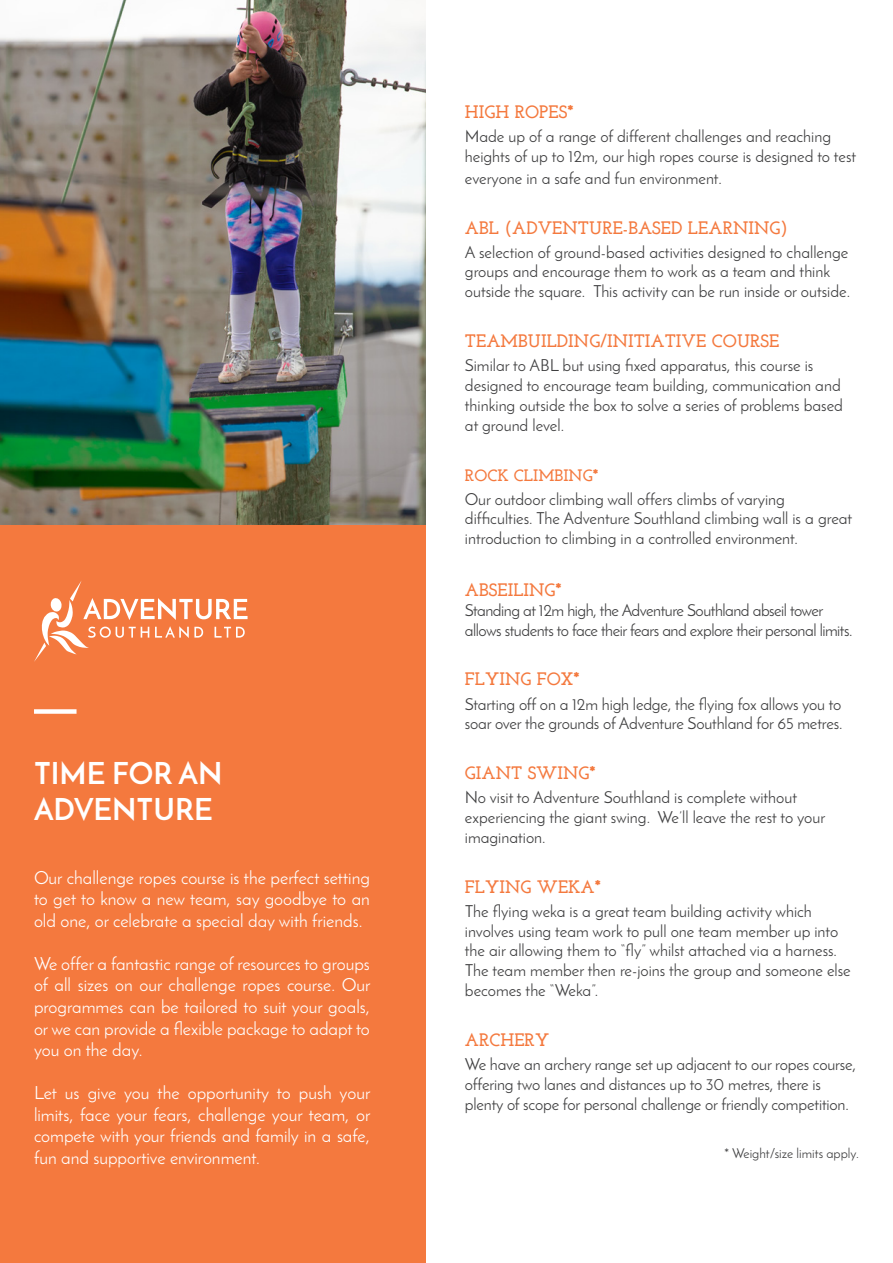
<style>
.page{position:relative;width:893px;height:1263px;background:#fff}
.page>*{position:absolute;margin:0;border:0;box-sizing:border-box;transform-origin:0 0}
.t1{font:700 30px/36px "Josefin Sans";color:#fff}
.t2{font:18px/21.6px "Josefin Sans";color:#fff;text-align:justify}
.t3{font:700 18px "Josefin Slab";color:#f4793e}
.t4{font:16.5px/19.8px "Josefin Sans";color:#3e3e3f}
.t5{font:16.5px/19.8px "Josefin Sans";letter-spacing:-.03em;color:#3e3e3f}
.t6{font:700 16.5px "Josefin Slab";color:#f4793e}
.t7{font:13.5px "Josefin Sans";color:#3e3e3f}
</style>
<div class="page">
<div style="left:0;top:524px;width:425px;height:739px;background:#f4793e"></div>
<div style="left:34px;top:709px;width:43px;height:5px;background:#fff"></div>
<svg style="left:34px;top:581px;width:214px;height:81px"></svg>
<img style="left:0;top:0;width:425px;height:524px">
<p class="t1" style="left:34px;top:755px;width:190px">TIME FOR AN<br>ADVENTURE</p>
<p class="t2" style="left:34px;top:866px;width:337px">Our challenge ropes course is the perfect setting to get to know a new team, say goodbye to an old one, or celebrate a special day with friends.</p>
<p class="t2" style="left:34px;top:952px;width:338px">We offer a fantastic range of resources to groups of all sizes on our challenge ropes course. Our programmes can be tailored to suit your goals, or we can provide a flexible package to adapt to you on the day.</p>
<p class="t2" style="left:34px;top:1082px;width:338px">Let us give you the opportunity to push your limits, face your fears, challenge your team, or compete with your friends and family in a safe, fun and supportive environment.</p>
<p class="t3" style="left:465px;top:101px;width:110px">HIGH ROPES*</p>
<p class="t4" style="left:465px;top:127px;width:393px">Made up of a range of different challenges and reaching heights of up to 12m, our high ropes course is designed to test</p>
<p class="t4" style="left:465px;top:168px;width:258px">everyone in a safe and fun environment.</p>
<p class="t3" style="left:465px;top:217px;width:324px">ABL (ADVENTURE-BASED LEARNING)</p>
<p class="t4" style="left:465px;top:242px;width:387px">A selection of ground-based activities designed to challenge groups and encourage them to work as a team and think outside the square. This activity can be run inside or outside.</p>
<p class="t3" style="left:465px;top:330px;width:316px">TEAMBUILDING/INITIATIVE COURSE</p>
<p class="t4" style="left:465px;top:355px;width:380px">Similar to ABL but using fixed apparatus, this course is designed to encourage team building, communication and thinking outside the box to solve a series of problems based at ground level.</p>
<p class="t6" style="left:465px;top:465px;width:135px">ROCK CLIMBING*</p>
<p class="t4" style="left:465px;top:489px;width:389px">Our outdoor climbing wall offers climbs of varying difficulties. The Adventure Southland climbing wall is a great introduction to climbing in a controlled environment.</p>
<p class="t3" style="left:465px;top:579px;width:98px">ABSEILING*</p>
<p class="t5" style="left:465px;top:600px;width:389px">Standing at 12m high, the Adventure Southland abseil tower allows students to face their fears and explore their personal limits.</p>
<p class="t3" style="left:465px;top:669px;width:116px">FLYING FOX*</p>
<p class="t4" style="left:465px;top:694px;width:379px">Starting off on a 12m high ledge, the flying fox allows you to soar over the grounds of Adventure Southland for 65 metres.</p>
<p class="t3" style="left:465px;top:762px;width:132px">GIANT SWING*</p>
<p class="t4" style="left:465px;top:787px;width:362px">No visit to Adventure Southland is complete without experiencing the giant swing. We’ll leave the rest to your imagination.</p>
<p class="t3" style="left:465px;top:876px;width:137px">FLYING WEKA*</p>
<p class="t4" style="left:465px;top:901px;width:387px">The flying weka is a great team building activity which involves using team work to pull one team member up into the air allowing them to “fly” whilst attached via a harness.<br>The team member then re-joins the group and someone else becomes the “Weka”.</p>
<p class="t3" style="left:465px;top:1029px;width:86px">ARCHERY</p>
<p class="t4" style="left:465px;top:1054px;width:393px">We have an archery range set up adjacent to our ropes course, offering two lanes and distances up to 30 metres, there is plenty of scope for personal challenge or friendly competition.</p>
<p class="t7" style="left:724px;top:1145px;width:136px">* Weight/size limits apply.</p>
</div>
